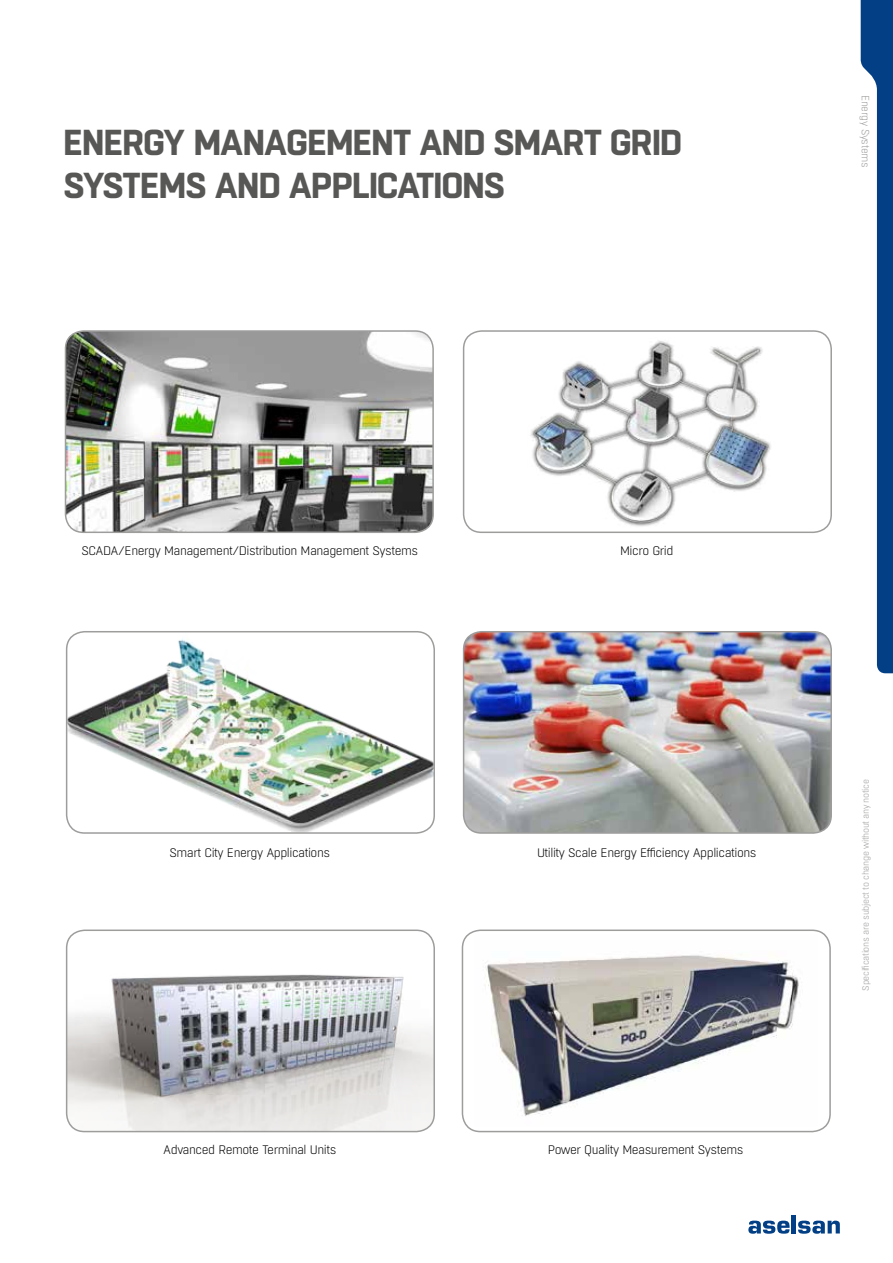
<style>
.page{position:relative;width:893px;height:1263px;background:#fff}
.page>*{position:absolute;margin:0;border:0;box-sizing:border-box;transform-origin:0 0}
.t1{font:700 36px/43.2px "Boxed";letter-spacing:-.04em;color:#575756}
.t2{font:300 12.3px "Boxed";letter-spacing:-.04em;color:#000}
.t3{font:300 10.5px "Boxed";letter-spacing:-.04em;color:#9d9d9c}
.t4{font:300 9px "Boxed";letter-spacing:-.04em;color:#9d9d9c}
</style>
<div class="page">
<svg style="left:861px;top:0;width:32px;height:673px"></svg>
<svg style="left:748px;top:1220px;width:42px;height:14px"></svg>
<svg style="left:798px;top:1220px;width:42px;height:14px"></svg>
<hr style="left:792px;top:1215px;width:4px;height:18px;background:#033f85">
<img style="left:65px;top:331px;width:368px;height:201px">
<div style="left:65px;top:330px;width:369px;height:203px;border:2px solid #9d9d9c;border-radius:18px"></div>
<img style="left:67px;top:632px;width:367px;height:201px">
<div style="left:66px;top:631px;width:369px;height:203px;border:2px solid #9d9d9c;border-radius:18px"></div>
<img style="left:464px;top:632px;width:367px;height:201px">
<div style="left:463px;top:631px;width:369px;height:203px;border:2px solid #9d9d9c;border-radius:18px"></div>
<img style="left:484px;top:955px;width:315px;height:161px">
<div style="left:462px;top:929px;width:369px;height:203px;border:2px solid #9d9d9c;border-radius:18px"></div>
<img style="left:530px;top:341px;width:241px;height:186px">
<div style="left:463px;top:330px;width:369px;height:203px;border:2px solid #9d9d9c;border-radius:18px"></div>
<img style="left:67px;top:939px;width:367px;height:192px">
<div style="left:66px;top:929px;width:369px;height:203px;border:2px solid #9d9d9c;border-radius:18px"></div>
<h1 class="t1" style="left:63px;top:122px;width:621px">ENERGY MANAGEMENT AND SMART GRID<br>SYSTEMS AND APPLICATIONS</h1>
<p class="t3" style="left:872px;top:95px;width:74px;rotate:90deg">Energy Systems</p>
<p class="t2" style="left:81px;top:543px;width:338px">SCADA/Energy Management/Distribution Management Systems</p>
<p class="t2" style="left:620px;top:543px;width:55px">Micro Grid</p>
<p class="t2" style="left:169px;top:845px;width:162px">Smart City Energy Applications</p>
<p class="t2" style="left:537px;top:845px;width:221px">Utility Scale Energy Efficiency Applications</p>
<p class="t2" style="left:163px;top:1142px;width:175px">Advanced Remote Terminal Units</p>
<p class="t2" style="left:548px;top:1142px;width:197px">Power Quality Measurement Systems</p>
<p class="t4" style="left:860px;top:990px;width:213px;rotate:-90deg">Specifications are subject to change without any notice</p>
</div>
